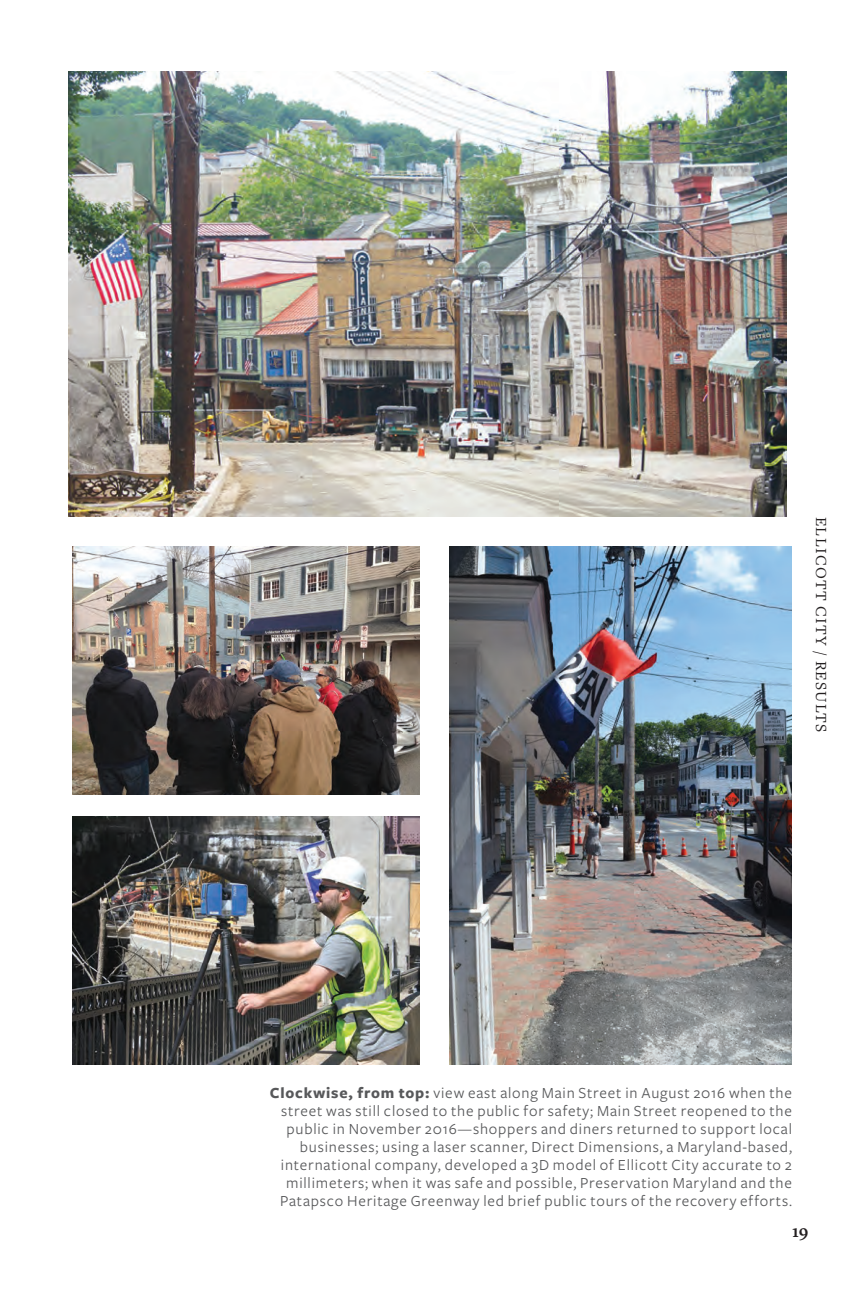
<style>
.page{position:relative;width:864px;height:1296px;background:#fff}
.page>*{position:absolute;margin:0;border:0;box-sizing:border-box;transform-origin:0 0}
.Paragraph_1{font:700 18px "Freight Text";color:#231f20}
.Paragraph_1-2{font:16px/18px "Freight Sans";letter-spacing:.05em;color:#57585a;text-align:right}
.Paragraph_1-3{font:16px "Freight Text";letter-spacing:.08em;color:#231f20}
.s1{font-weight:700}
</style>
<div class="page">
<img style="left:69px;top:72px;width:718px;height:445px">
<img style="left:72px;top:547px;width:348px;height:247px">
<img style="left:72px;top:817px;width:348px;height:247px">
<img style="left:450px;top:547px;width:342px;height:517px">
<p class="Paragraph_1-3" style="left:830px;top:517px;width:217px;rotate:90deg">ELLICOTT CITY / RESULTS</p>
<p class="Paragraph_1-2" style="left:270px;top:1085px;width:524px"><span class="s1">Clockwise, from top:</span> view east along Main Street in August 2016 when the street was still closed to the public for safety; Main Street reopened to the public in November 2016—shoppers and diners returned to support local businesses; using a laser scanner, Direct Dimensions, a Maryland-based, international company, developed a 3D model of Ellicott City accurate to 2 millimeters; when it was safe and possible, Preservation Maryland and the Patapsco Heritage Greenway led brief public tours of the recovery efforts.</p>
<p class="Paragraph_1" style="left:792px;top:1221px;width:18px">19</p>
</div>
